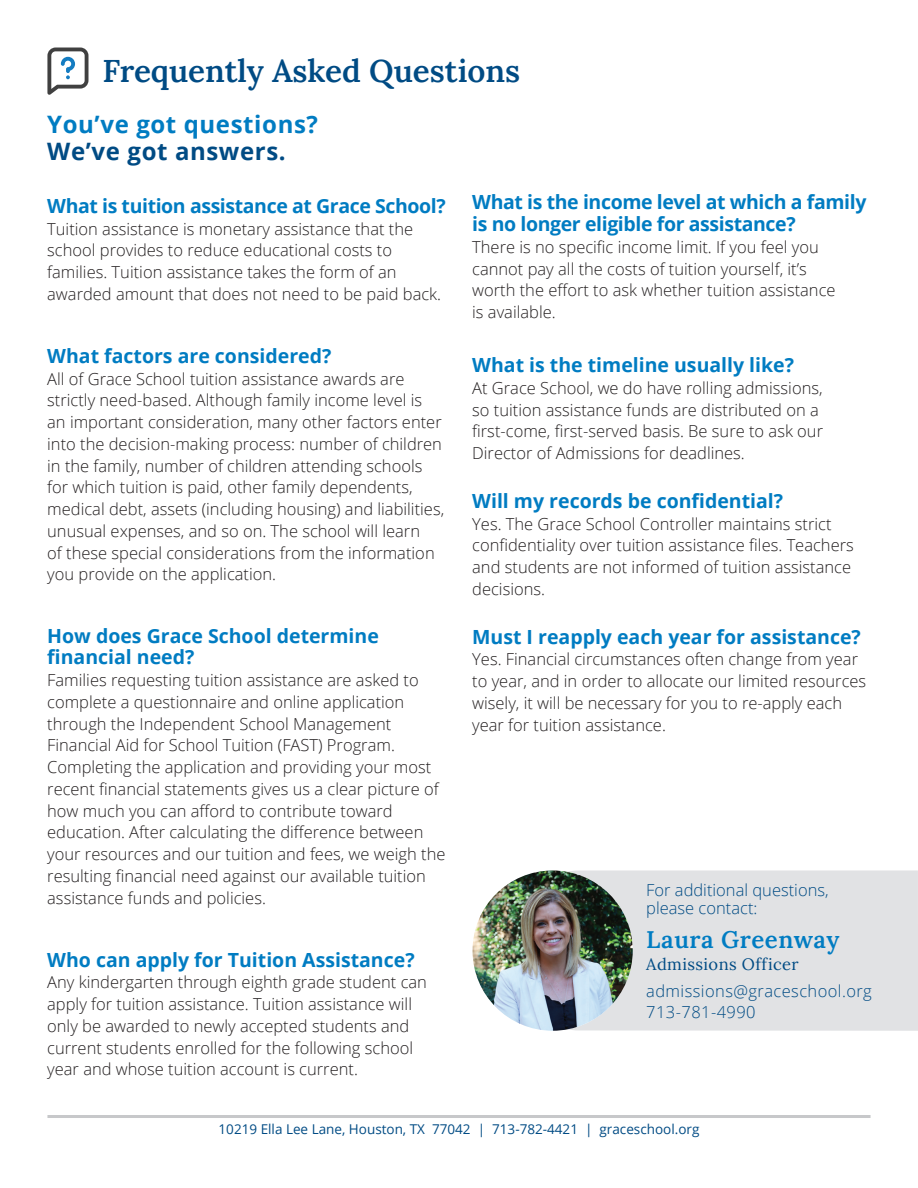
<style>
.page{position:relative;width:918px;height:1188px;background:#fff}
.page>*{position:absolute;margin:0;border:0;box-sizing:border-box;transform-origin:0 0}
.t1{font:600 31.5px "Lora";color:#004b84}
.t2{font:700 24px "Open Sans";letter-spacing:.025em;color:#007cc2}
.t3{font:700 24px "Open Sans";letter-spacing:.025em;color:#004b84}
.t4{font:600 24px "Lora";letter-spacing:.02em;color:#007cc2}
.t5{font:700 19.5px/21px "Open Sans";color:#007cc2}
.t6{font:700 19.5px/22.5px "Open Sans";letter-spacing:-.02em;color:#007cc2}
.t7{font:300 16.5px/21.8px "Open Sans";color:#231f20}
.t8{font:300 16.5px/21px "Open Sans";letter-spacing:.025em;color:#004b84}
.t9{font:300 16.5px/18px "Open Sans";color:#004b84}
.t10{font:16.5px "Lora";letter-spacing:.025em;color:#004b84}
.t11{font:13.5px "Open Sans";color:#004b84}
</style>
<div class="page">
<svg style="left:88px;top:53px;width:1px;height:30px"></svg>
<svg style="left:47px;top:48px;width:41px;height:47px"></svg>
<hr style="left:47px;top:1115px;width:824px;height:3px;background:#c7c8ca">
<div style="left:562px;top:870px;width:356px;height:161px;background:#e1e2e4"></div>
<img style="left:472px;top:870px;width:161px;height:161px;border-radius:80px">
<h1 class="t1" style="left:102px;top:47px;width:419px">Frequently Asked Questions</h1>
<h2 class="t2" style="left:47px;top:108px;width:272px">You’ve got questions?</h2>
<h2 class="t3" style="left:47px;top:135px;width:240px">We’ve got answers.</h2>
<p class="t6" style="left:47px;top:194px;width:400px">What is tuition assistance at Grace School?</p>
<p class="t7" style="left:47px;top:217px;width:395px">Tuition assistance is monetary assistance that the school provides to reduce educational costs to families. Tuition assistance takes the form of an awarded amount that does not need to be paid back.</p>
<p class="t5" style="left:47px;top:345px;width:286px">What factors are considered?</p>
<p class="t7" style="left:47px;top:367px;width:399px">All of Grace School tuition assistance awards are strictly need-based. Although family income level is an important consideration, many other factors enter into the decision-making process: number of children in the family, number of children attending schools for which tuition is paid, other family dependents, medical debt, assets (including housing) and liabilities, unusual expenses, and so on. The school will learn<br>of these special considerations from the information you provide on the application.</p>
<p class="t5" style="left:47px;top:625px;width:333px">How does Grace School determine financial need?</p>
<p class="t7" style="left:47px;top:669px;width:400px">Families requesting tuition assistance are asked to complete a questionnaire and online application through the Independent School Management Financial Aid for School Tuition (FAST) Program.<br>Completing the application and providing your most recent financial statements gives us a clear picture of how much you can afford to contribute toward education. After calculating the difference between your resources and our tuition and fees, we weigh the resulting financial need against our available tuition assistance funds and policies.</p>
<p class="t5" style="left:47px;top:949px;width:369px">Who can apply for Tuition Assistance?</p>
<p class="t7" style="left:47px;top:971px;width:381px">Any kindergarten through eighth grade student can apply for tuition assistance. Tuition assistance will only be awarded to newly accepted students and current students enrolled for the following school year and whose tuition account is current.</p>
<p class="t6" style="left:472px;top:190px;width:396px">What is the income level at which a family is no longer eligible for assistance?</p>
<p class="t7" style="left:472px;top:236px;width:365px">There is no specific income limit. If you feel you cannot pay all the costs of tuition yourself, it’s worth the effort to ask whether tuition assistance is available.</p>
<p class="t5" style="left:472px;top:354px;width:323px">What is the timeline usually like?</p>
<p class="t7" style="left:472px;top:377px;width:352px">At Grace School, we do have rolling admissions, so tuition assistance funds are distributed on a first-come, first-served basis. Be sure to ask our Director of Admissions for deadlines.</p>
<p class="t5" style="left:472px;top:490px;width:312px">Will my records be confidential?</p>
<p class="t7" style="left:472px;top:512px;width:383px">Yes. The Grace School Controller maintains strict confidentiality over tuition assistance files. Teachers and students are not informed of tuition assistance decisions.</p>
<p class="t5" style="left:472px;top:626px;width:390px">Must I reapply each year for assistance?</p>
<p class="t7" style="left:472px;top:648px;width:396px">Yes. Financial circumstances often change from year to year, and in order to allocate our limited resources wisely, it will be necessary for you to re-apply each year for tuition assistance.</p>
<p class="t9" style="left:646px;top:881px;width:184px">For additional questions, please contact:</p>
<h2 class="t4" style="left:646px;top:921px;width:195px">Laura Greenway</h2>
<p class="t10" style="left:646px;top:951px;width:154px">Admissions Officer</p>
<p class="t8" style="left:646px;top:980px;width:227px">admissions@graceschool.org<br>713-781-4990</p>
<p class="t11" style="left:219px;top:1120px;width:482px">10219 Ella Lee Lane, Houston, TX 77042 | 713-782-4421 | graceschool.org</p>
</div>
